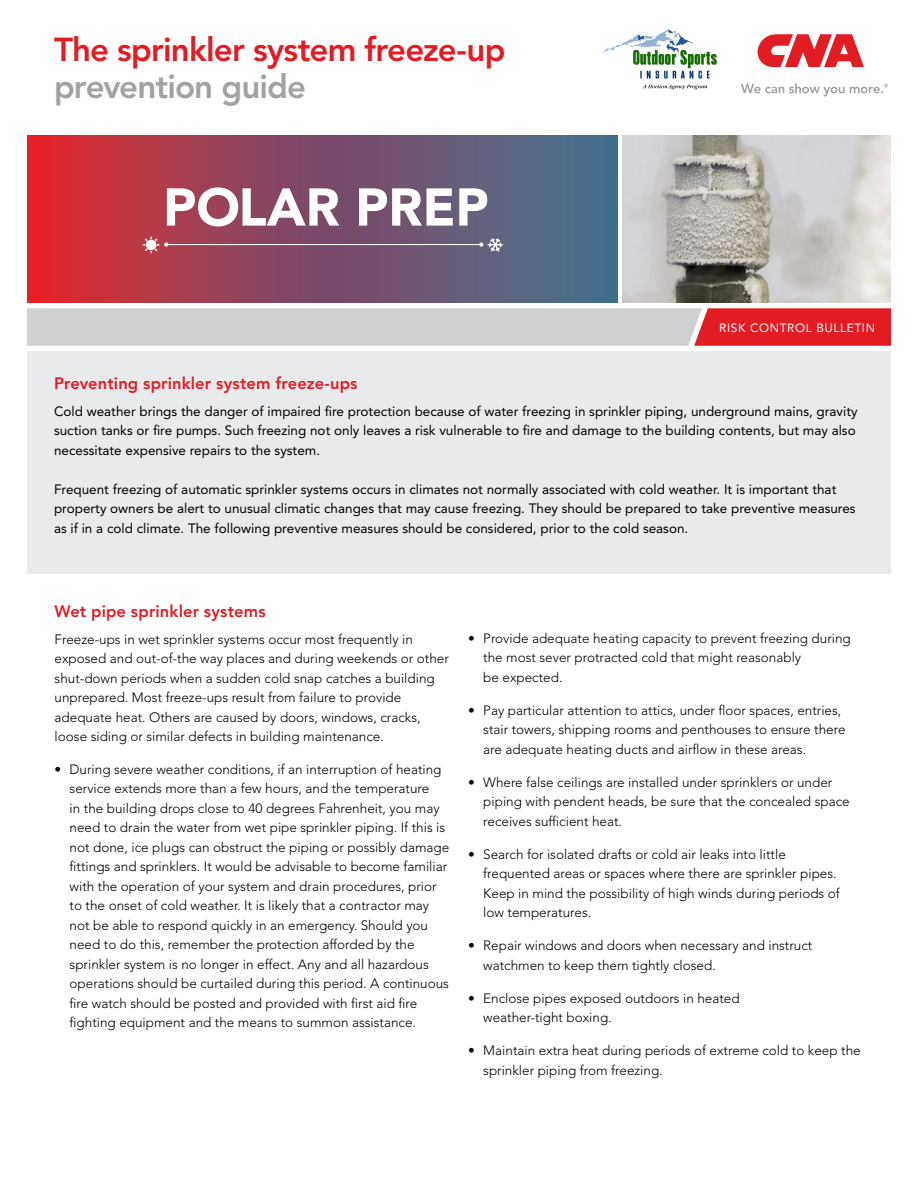
<style>
.page{position:relative;width:918px;height:1188px;background:#fff}
.page>*{position:absolute;margin:0;border:0;box-sizing:border-box;transform-origin:0 0}
.t1{font:800 33px "Avenir LT Std";letter-spacing:-.025em;color:#e31b23}
.t2{font:800 33px "Avenir LT Std";letter-spacing:-.025em;color:#9fa1a4}
.t3{font:800 16.5px "Avenir LT Std";letter-spacing:.005em;color:#e31b23}
.t4{font:300 13.5px/19.5px "Avenir LT Std";color:#000}
.t5{font:13.5px/19.5px "Avenir LT Std";color:#000}
.t6{font:12px "Avenir LT Std";letter-spacing:.05em;color:#fff}
</style>
<div class="page">
<img style="left:623px;top:135px;width:268px;height:168px">
<svg style="left:757px;top:34px;width:107px;height:33px"></svg>
<svg style="left:741px;top:83px;width:147px;height:13px"></svg>
<div style="left:27px;top:351px;width:864px;height:222px;background:#e9eaeb"></div>
<svg style="left:27px;top:135px;width:590px;height:168px;background:#894b62"></svg>
<svg style="left:27px;top:308px;width:864px;height:38px;background:#d2a9ac"></svg>
<svg style="left:167px;top:187px;width:320px;height:40px"></svg>
<hr style="left:166px;top:244px;width:315px;height:1px;background:#fff">
<svg style="left:142px;top:236px;width:26px;height:18px"></svg>
<svg style="left:479px;top:238px;width:24px;height:14px"></svg>
<img style="left:602px;top:29px;width:116px;height:61px">
<h1 class="t1" style="left:54px;top:30px;width:453px">The sprinkler system freeze-up</h1>
<h1 class="t2" style="left:54px;top:67px;width:254px">prevention guide</h1>
<p class="t6" style="left:719px;top:320px;width:157px">RISK CONTROL BULLETIN</p>
<p class="t3" style="left:54px;top:374px;width:305px">Preventing sprinkler system freeze-ups</p>
<p class="t5" style="left:54px;top:401px;width:805px">Cold weather brings the danger of impaired fire protection because of water freezing in sprinkler piping, underground mains, gravity suction tanks or fire pumps. Such freezing not only leaves a risk vulnerable to fire and damage to the building contents, but may also necessitate expensive repairs to the system.</p>
<p class="t5" style="left:54px;top:479px;width:803px">Frequent freezing of automatic sprinkler systems occurs in climates not normally associated with cold weather. It is important that property owners be alert to unusual climatic changes that may cause freezing. They should be prepared to take preventive measures as if in a cold climate. The following preventive measures should be considered, prior to the cold season.</p>
<p class="t3" style="left:55px;top:602px;width:213px">Wet pipe sprinkler systems</p>
<p class="t4" style="left:55px;top:629px;width:396px">Freeze-ups in wet sprinkler systems occur most frequently in exposed and out-of-the way places and during weekends or other shut-down periods when a sudden cold snap catches a building unprepared. Most freeze-ups result from failure to provide adequate heat. Others are caused by doors, windows, cracks, loose siding or similar defects in building maintenance.</p>
<p class="t4" style="left:70px;top:760px;width:381px;text-indent:-15px">• During severe weather conditions, if an interruption of heating service extends more than a few hours, and the temperature<br>in the building drops close to 40 degrees Fahrenheit, you may need to drain the water from wet pipe sprinkler piping. If this is not done, ice plugs can obstruct the piping or possibly damage fittings and sprinklers. It would be advisable to become familiar with the operation of your system and drain procedures, prior to the onset of cold weather. It is likely that a contractor may not be able to respond quickly in an emergency. Should you need to do this, remember the protection afforded by the sprinkler system is no longer in effect. Any and all hazardous operations should be curtailed during this period. A continuous fire watch should be posted and provided with first aid fire fighting equipment and the means to summon assistance.</p>
<p class="t4" style="left:483px;top:629px;width:369px;text-indent:-15px">• Provide adequate heating capacity to prevent freezing during the most sever protracted cold that might reasonably<br>be expected.</p>
<p class="t4" style="left:483px;top:701px;width:364px;text-indent:-15px">• Pay particular attention to attics, under floor spaces, entries, stair towers, shipping rooms and penthouses to ensure there are adequate heating ducts and airflow in these areas.</p>
<p class="t4" style="left:483px;top:773px;width:368px;text-indent:-15px">• Where false ceilings are installed under sprinklers or under piping with pendent heads, be sure that the concealed space receives sufficient heat.</p>
<p class="t4" style="left:483px;top:845px;width:358px;text-indent:-15px">• Search for isolated drafts or cold air leaks into little frequented areas or spaces where there are sprinkler pipes.<br>Keep in mind the possibility of high winds during periods of low temperatures.</p>
<p class="t4" style="left:483px;top:936px;width:331px;text-indent:-15px">• Repair windows and doors when necessary and instruct watchmen to keep them tightly closed.</p>
<p class="t4" style="left:483px;top:989px;width:258px;text-indent:-15px">• Enclose pipes exposed outdoors in heated weather-tight boxing.</p>
<p class="t4" style="left:483px;top:1041px;width:379px;text-indent:-15px">• Maintain extra heat during periods of extreme cold to keep the sprinkler piping from freezing.</p>
</div>
